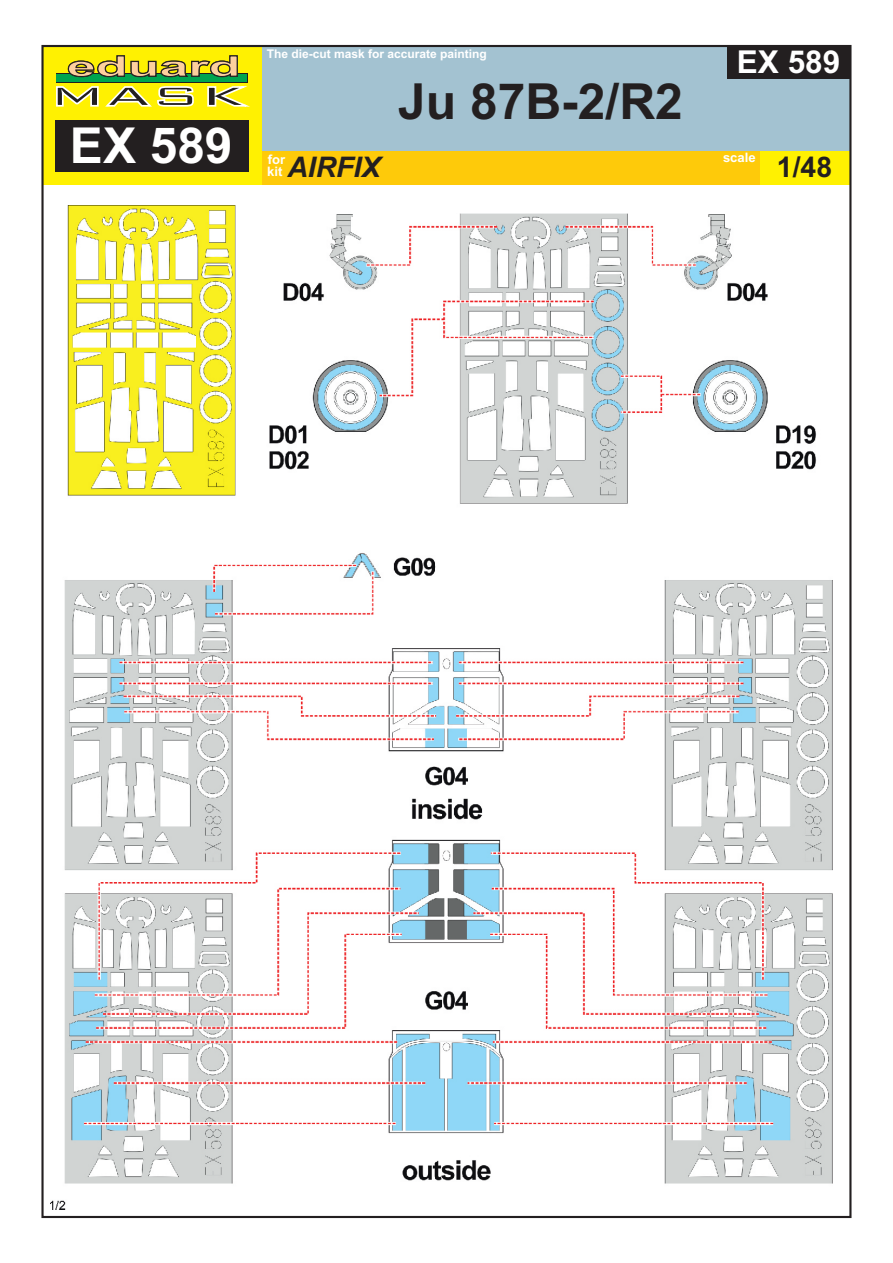
<style>
.page{position:relative;width:893px;height:1263px;background:#fff}
.page>*{position:absolute;margin:0;border:0;box-sizing:border-box;transform-origin:0 0}
.t1{font:700 49.8px "Arial";color:#231f20}
.t2{font:700 49.5px "Arial";color:#fff}
.t3{font:700 31.5px "Arial";color:#fff}
.t4{font:italic 700 28.35px "Arial";color:#231f20}
.t5{font:700 28.35px "Arial";color:#231f20}
.t6{font:700 13.05px/12.3px "Arial";color:#fff}
.t7{font:700 12px "Arial";color:#fff}
</style>
<div class="page">
<img style="left:51px;top:206px;width:781px;height:1004px">
<div style="left:262px;top:46px;width:588px;height:105px;background:#a3c2d1"></div>
<div style="left:43px;top:46px;width:219px;height:139px;background:#fff101"></div>
<div style="left:262px;top:151px;width:497px;height:34px;background:#feca0a"></div>
<div style="left:759px;top:151px;width:91px;height:34px;background:#fff101"></div>
<div style="left:55px;top:120px;width:193px;height:51px;background:#231f20"></div>
<svg style="left:56px;top:86px;width:194px;height:21px"></svg>
<svg style="left:56px;top:73px;width:192px;height:9px"></svg>
<div style="left:57px;top:74px;width:190px;height:7px;background:#00a54f"></div>
<svg style="left:68px;top:55px;width:170px;height:22px"></svg>
<div style="left:727px;top:46px;width:123px;height:33px;background:#231f20"></div>
<h2 class="t2" style="left:70px;top:127px;width:164px">EX 589</h2>
<p class="t7" style="left:267px;top:49px;width:222px">The die-cut mask for accurate painting</p>
<h1 class="t1" style="left:398px;top:82px;width:286px">Ju 87B-2/R2</h1>
<h3 class="t3" style="left:737px;top:50px;width:105px">EX 589</h3>
<p class="t6" style="left:723px;top:153px;width:34px">scale</p>
<p class="t6" style="left:267px;top:154px;width:19px">for kit</p>
<h3 class="t5" style="left:777px;top:157px;width:57px">1/48</h3>
<h3 class="t4" style="left:287px;top:157px;width:95px">AIRFIX</h3>
</div>
